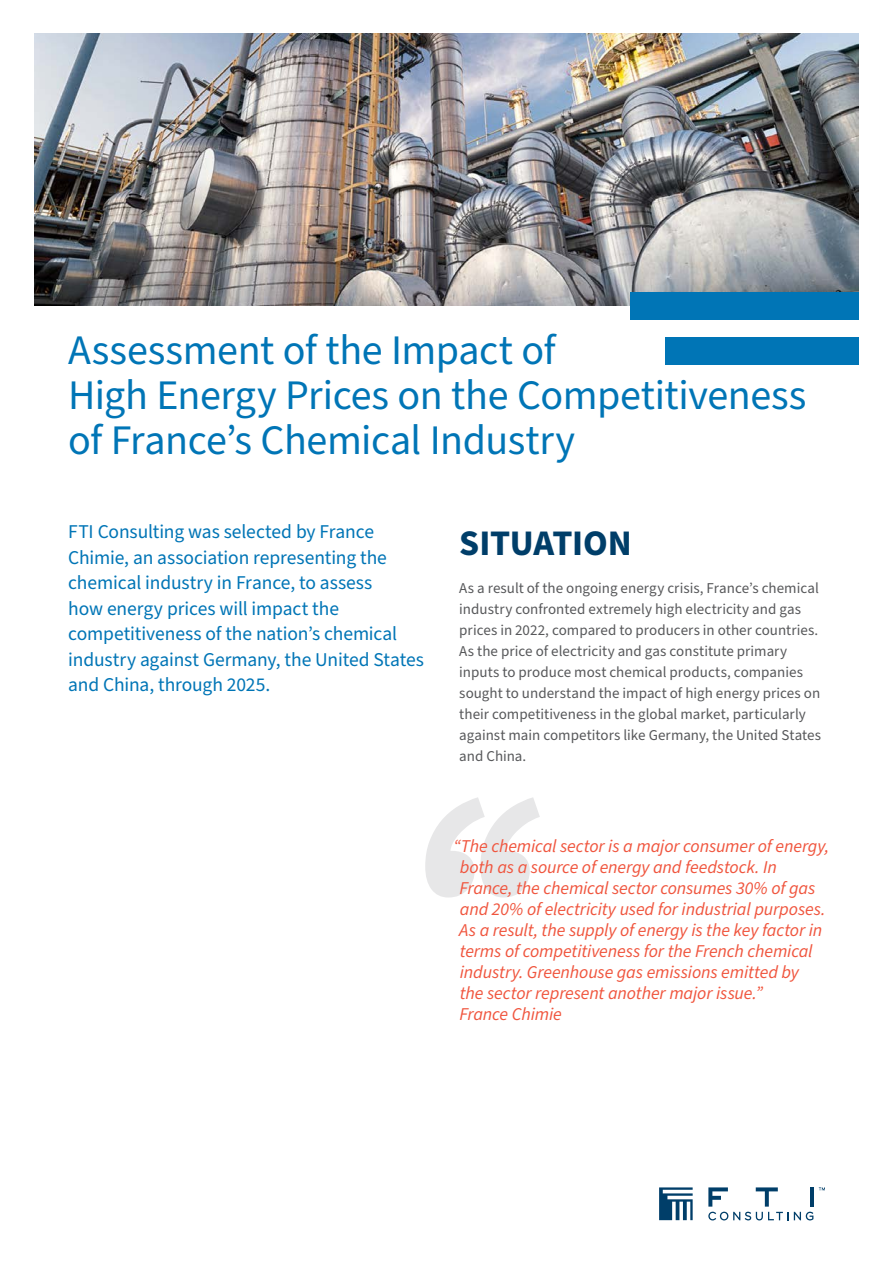
<style>
.page{position:relative;width:893px;height:1263px;background:#fff}
.page>*{position:absolute;margin:0;border:0;box-sizing:border-box;transform-origin:0 0}
.Headline{font:42px/45px "Source Sans Pro";letter-spacing:-.01em;color:#0075b6}
.Heading{font:700 36px "Source Sans Pro";letter-spacing:-.01em;color:#003e69}
.Intro{font:19.5px/25.5px "Source Sans Pro";letter-spacing:-.005em;color:#0075b6}
.t1{font:italic 18px/21px "Source Sans Pro";letter-spacing:-.01em;color:#f0553e}
.Body_Copy{font:15px/21px "Source Sans Pro";color:#57585a}
</style>
<div class="page">
<svg style="left:659px;top:1187px;width:34px;height:33px"></svg>
<svg style="left:708px;top:1212px;width:105px;height:8px"></svg>
<svg style="left:819px;top:1187px;width:6px;height:3px"></svg>
<svg style="left:756px;top:1187px;width:22px;height:19px"></svg>
<hr style="left:810px;top:1187px;width:4px;height:19px;background:#003e69">
<svg style="left:708px;top:1187px;width:20px;height:19px"></svg>
<img style="left:34px;top:34px;width:825px;height:272px">
<div style="left:630px;top:292px;width:229px;height:28px;background:#0075b6"></div>
<div style="left:666px;top:337px;width:193px;height:28px;background:#0075b6"></div>
<svg style="left:425px;top:797px;width:115px;height:100px"></svg>
<p class="Headline" style="left:68px;top:329px;width:740px">Assessment of the Impact of<br>High Energy Prices on the Competitiveness of France’s Chemical Industry</p>
<p class="Intro" style="left:68px;top:520px;width:357px">FTI Consulting was selected by France Chimie, an association representing the chemical industry in France, to assess<br>how energy prices will impact the competitiveness of the nation’s chemical industry against Germany, the United States and China, through 2025.</p>
<p class="Heading" style="left:459px;top:519px;width:174px">SITUATION</p>
<p class="Body_Copy" style="left:459px;top:578px;width:363px">As a result of the ongoing energy crisis, France’s chemical industry confronted extremely high electricity and gas prices in 2022, compared to producers in other countries.<br>As the price of electricity and gas constitute primary inputs to produce most chemical products, companies sought to understand the impact of high energy prices on their competitiveness in the global market, particularly against main competitors like Germany, the United States and China.</p>
<p class="t1" style="left:459px;top:836px;width:371px;text-indent:-6px">“The chemical sector is a major consumer of energy, both as a source of energy and feedstock. In France, the chemical sector consumes 30% of gas and 20% of electricity used for industrial purposes.<br>As a result, the supply of energy is the key factor in terms of competitiveness for the French chemical industry. Greenhouse gas emissions emitted by<br>the sector represent another major issue.”<br>France Chimie</p>
</div>
